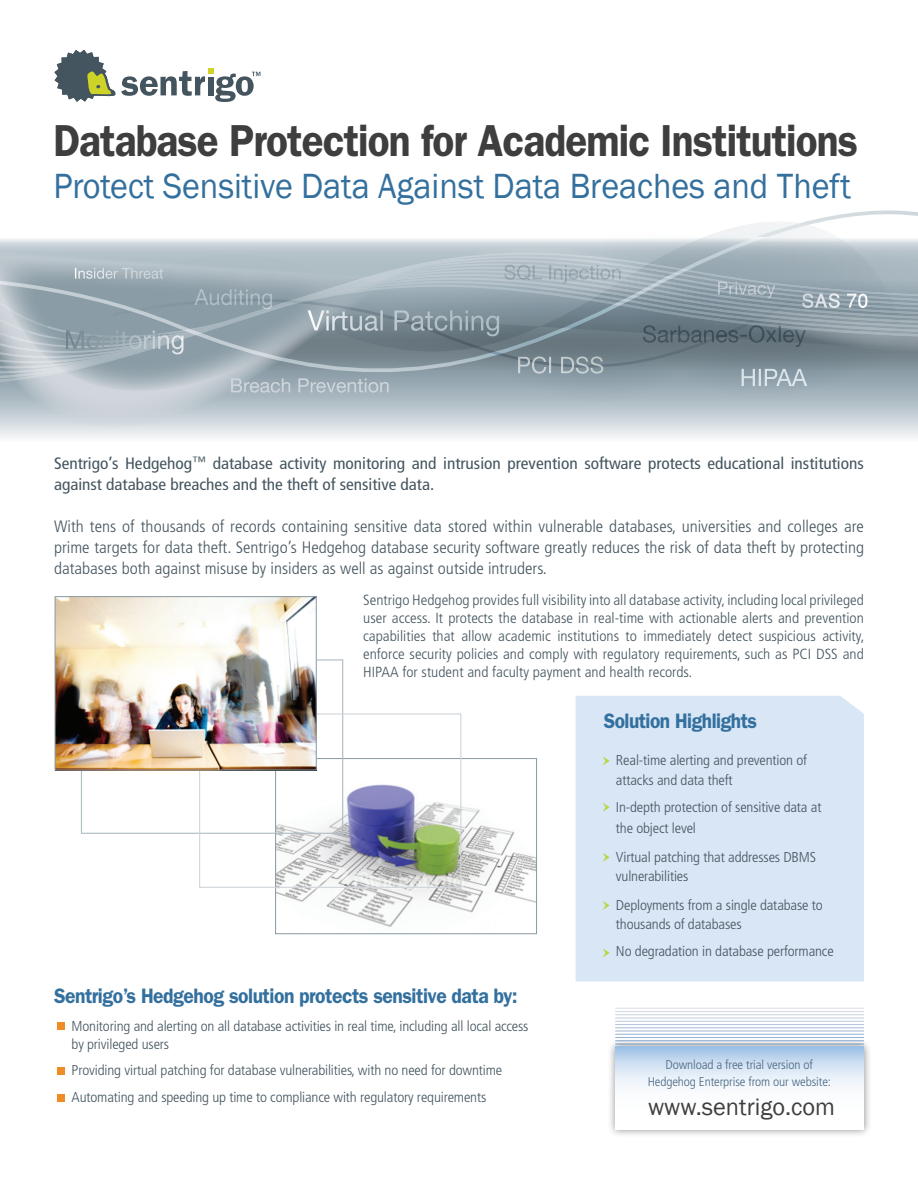
<style>
.page{position:relative;width:918px;height:1188px;background:#fff}
.page>*{position:absolute;margin:0;border:0;box-sizing:border-box;transform-origin:0 0}
.t1{font:600 45px "ITC Franklin Gothic Std";letter-spacing:-.02em;color:#3e3e3f;scale:.9 1}
.t2{font:36px "Franklin Gothic";color:#33709e;scale:.95 1}
.t3{font:24.45px "Franklin Gothic";color:#3e3e3f}
.t4{font:600 21px "ITC Franklin Gothic Std";letter-spacing:-.025em;color:#33709e;scale:.92 1}
.t5{font:600 21px "ITC Franklin Gothic Std";letter-spacing:-.025em;color:#33709e;scale:.91 1}
.t6{font:300 condensed 16.5px/21px "Frutiger LT Std";color:#45555f;text-align:justify;scale:1.05 1}
.t7{font:condensed 16.5px/21px "Frutiger LT Std";color:#45555f;scale:1.05 1}
.t8{font:300 condensed 14.7px/18px "Frutiger LT Std";color:#45555f;text-align:justify;scale:1.05 1}
.t9{font:300 condensed 14.25px/19.5px "Frutiger LT Std";letter-spacing:-.01em;color:#45555f;scale:1.05 1}
.t10{font:condensed 13.5px "Frutiger LT Std";color:#45555f;scale:1.05 1}
.t11{font:300 condensed 12.6px/17.4px "Frutiger LT Std";letter-spacing:-.01em;color:#4a6781;text-align:center;scale:1.05 1}
</style>
<div class="page">
<div style="left:576px;top:696px;width:288px;height:285px;background:#d8e6f5"></div>
<svg style="left:54px;top:50px;width:206px;height:52px"></svg>
<svg style="left:603px;top:756px;width:7px;height:10px"></svg>
<svg style="left:603px;top:803px;width:7px;height:9px"></svg>
<svg style="left:603px;top:853px;width:7px;height:9px"></svg>
<svg style="left:603px;top:901px;width:7px;height:9px"></svg>
<svg style="left:603px;top:948px;width:7px;height:10px"></svg>
<hr style="left:615px;top:1037px;width:249px;height:1px;background:#9ab4d7">
<hr style="left:615px;top:1034px;width:249px;height:1px;background:#a0b7d8">
<hr style="left:615px;top:1030px;width:249px;height:2px;background:#a8bdd8">
<hr style="left:615px;top:1027px;width:249px;height:1px;background:#aec0da">
<hr style="left:615px;top:1024px;width:249px;height:1px;background:#b6c6dd">
<hr style="left:615px;top:1021px;width:249px;height:1px;background:#beccdf">
<hr style="left:615px;top:1017px;width:249px;height:2px;background:#c5d0e1">
<hr style="left:615px;top:1014px;width:249px;height:1px;background:#cdd7e3">
<hr style="left:615px;top:1011px;width:249px;height:1px;background:#d5dce5">
<hr style="left:615px;top:1008px;width:249px;height:1px;background:#dce2e8">
<div style="left:607px;top:1039px;width:272px;height:106px;background:#231f20;opacity:.5"></div>
<svg style="left:615px;top:1047px;width:249px;height:83px"></svg>
<div style="left:57px;top:1022px;width:8px;height:8px;background:#ee8d25"></div>
<div style="left:57px;top:1067px;width:8px;height:7px;background:#ee8d25"></div>
<div style="left:57px;top:1094px;width:8px;height:8px;background:#ee8d25"></div>
<img style="left:277px;top:760px;width:258px;height:167px">
<div style="left:275px;top:758px;width:262px;height:176px;border:1px solid #8a9ca6"></div>
<div style="left:81px;top:659px;width:262px;height:175px;border:1px solid #afbdc5"></div>
<div style="left:199px;top:713px;width:262px;height:175px;border:1px solid #d0d6db"></div>
<svg style="left:0;top:237px;width:918px;height:204px;fill:#ebeef1"></svg>
<svg style="left:0;top:393px;width:918px;height:36px;background:#c2ccd2"></svg>
<svg style="left:0;top:384px;width:918px;height:9px;background:#a8b6be"></svg>
<svg style="left:0;top:379px;width:918px;height:3px;background:#9fadb6"></svg>
<svg style="left:0;top:374px;width:918px;height:4px;background:#98a8b1"></svg>
<svg style="left:742px;top:374px;width:65px;height:12px"></svg>
<svg style="left:231px;top:378px;width:158px;height:15px;background:#aab7bf"></svg>
<svg style="left:0;top:210px;width:918px;height:164px"></svg>
<img style="left:57px;top:598px;width:258px;height:171px">
<div style="left:55px;top:596px;width:262px;height:175px;border:1px solid #8a9ca6"></div>
<p class="t1" style="left:53px;top:114px;width:896px">Database Protection for Academic Institutions</p>
<p class="t2" style="left:53px;top:163px;width:841px">Protect Sensitive Data Against Data Breaches and Theft</p>
<p class="t7" style="left:213px;top:453px;width:622px">database activity monitoring and intrusion prevention software protects educational institutions</p>
<p class="t10" style="left:192px;top:454px;width:15px">™</p>
<p class="t7" style="left:54px;top:453px;width:364px">Sentrigo s’ Hedgehog<br>against database breaches and the theft of sensitive data.</p>
<p class="t6" style="left:54px;top:516px;width:773px">With tens of thousands of records containing sensitive data stored within vulnerable databases, universities and colleges are prime targets for data theft. Sentrigo s’ Hedgehog database security software greatly reduces the risk of data theft by protecting databases both against misuse by insiders as well as against outside intruders.</p>
<p class="t8" style="left:363px;top:591px;width:479px">Sentrigo Hedgehog provides full visibility into all database activity,including local privileged user access It. protects the database in real-time with actionable alerts and prevention capabilities that allow academic institutions to immediately detect suspicious activity, enforce security policies and comply with regulatory requirements, such as PCI DSS and HIPAA for student and faculty payment and health records.</p>
<p class="t4" style="left:54px;top:984px;width:506px">Sentrigo s’ Hedgehog solution protects sensitive data by:</p>
<p class="t9" style="left:72px;top:1017px;width:437px;line-height:18px">Monitoring and alerting on all database activities in real time, including all local access by privileged users</p>
<p class="t9" style="left:72px;top:1061px;width:412px">Providing virtual patching for database vulnerabilities, with no need for downtime</p>
<p class="t9" style="left:72px;top:1088px;width:396px">Automating and speeding up time to compliance with regulatory requirements</p>
<p class="t5" style="left:604px;top:709px;width:170px">Solution Highlights</p>
<p class="t9" style="left:616px;top:751px;width:184px">Real-time alerting and prevention of attacks and data theft</p>
<p class="t9" style="left:616px;top:797px;width:197px;line-height:21px">In-depth protection of sensitive data at the object level</p>
<p class="t9" style="left:616px;top:847px;width:192px">Virtual patching that addresses DBMS vulnerabilities</p>
<p class="t9" style="left:616px;top:895px;width:199px">Deployments from a single database to thousands of databases</p>
<p class="t9" style="left:616px;top:942px;width:209px">No degradation in database performance</p>
<p class="t11" style="left:648px;top:1056px;width:176px">Download a free trial version of<br>Hedgehog Enterprise from our website:</p>
<p class="t3" style="left:648px;top:1092px;width:188px">www.sentrigo.com</p>
</div>
